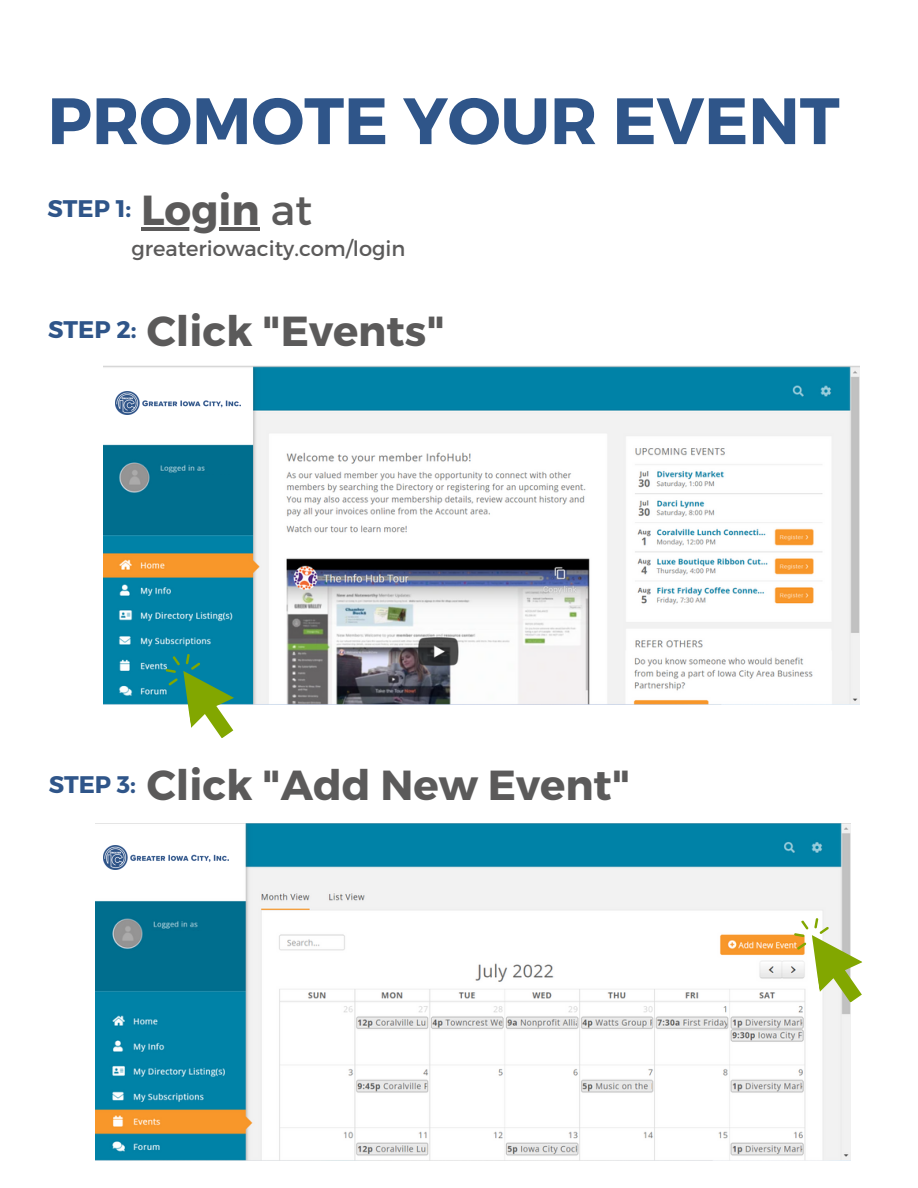
<style>
.page{position:relative;width:918px;height:1188px;background:#fff}
.page>*{position:absolute;margin:0;border:0;box-sizing:border-box;transform-origin:0 0}
.t1{font:700 65.4px "Montserrat";color:#2f5589}
.t2{font:700 42px "Montserrat";color:#5b5a5a}
.t3{font:700 24px "Montserrat";color:#2f5589}
.t4{font:21px "Montserrat";color:#5b5a5a}
.s1{font-weight:400}
</style>
<div class="page">
<img style="left:104px;top:366px;width:756px;height:338px">
<svg style="left:165px;top:654px;width:76px;height:84px"></svg>
<img style="left:95px;top:823px;width:756px;height:337px">
<svg style="left:794px;top:918px;width:69px;height:89px"></svg>
<div style="left:122px;top:382px;width:118px;height:50px;background:#fff"></div>
<img style="left:115px;top:391px;width:125px;height:24px">
<div style="left:110px;top:837px;width:119px;height:50px;background:#fff"></div>
<img style="left:104px;top:845px;width:125px;height:24px">
<div style="left:157px;top:475px;width:81px;height:42px;background:#006e8e"></div>
<div style="left:148px;top:931px;width:81px;height:42px;background:#006e8e"></div>
<hr style="left:141px;top:227px;width:119px;height:3px;background:#5b5a5a">
<p class="t1" style="left:48px;top:78px;width:794px">PROMOTE YOUR EVENT</p>
<p class="t2" style="left:141px;top:183px;width:173px">Login <span class="s1">at</span></p>
<p class="t4" style="left:131px;top:235px;width:276px">greateriowacity.com/login</p>
<p class="t3" style="left:48px;top:193px;width:85px">STEP 1:</p>
<p class="t3" style="left:48px;top:314px;width:90px">STEP 2:</p>
<p class="t2" style="left:147px;top:303px;width:299px">Click "Events"</p>
<p class="t3" style="left:49px;top:769px;width:89px">STEP 3:</p>
<p class="t2" style="left:147px;top:758px;width:485px">Click "Add New Event"</p>
</div>
